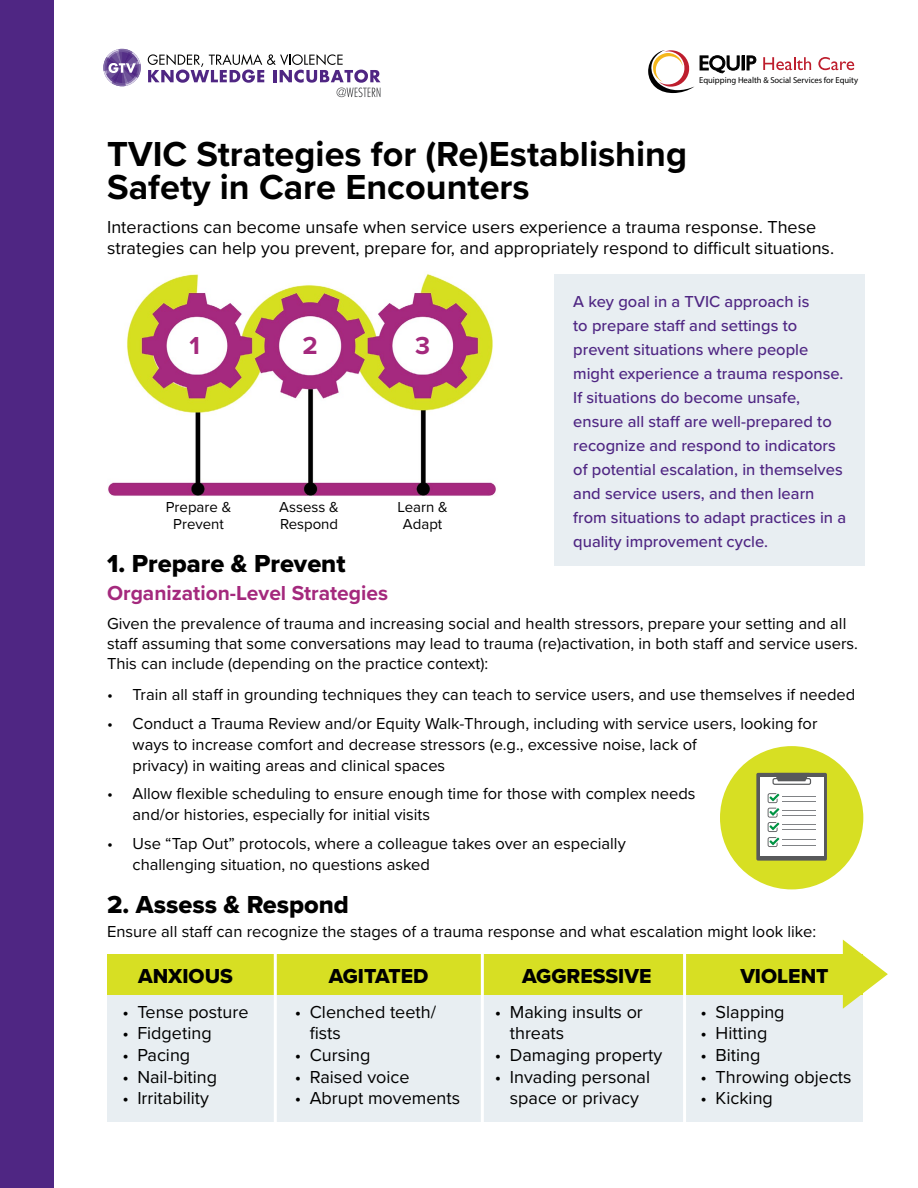
<style>
.page{position:relative;width:918px;height:1188px;background:#fff}
.page>*{position:absolute;margin:0;border:0;box-sizing:border-box;transform-origin:0 0}
.t1{font:700 36px/33px "Proxima Nova";color:#000}
.t2{font:25.5px "Proxima Nova Extrabld";color:#000}
.t3{font:700 25.5px "Proxima Nova";color:#a4297d}
.t4{font:21px "Proxima Nova Extrabld";color:#000}
.t5{font:700 21px "Proxima Nova";color:#a4297d}
.t6{font:18px/21.6px "Proxima Nova";color:#000}
.t7{font:16.5px/21px "Proxima Nova";color:#000}
.t8{font:500 16.5px/24px "Proxima Nova";color:#4f2683}
.t9{font:15px/16.5px "Proxima Nova";color:#000;text-align:center}
.t10{font:8.7px "Gill Sans Std";letter-spacing:-.005em;color:#000}
</style>
<div class="page">
<div style="left:0;top:0;width:54px;height:1188px;background:#4f2683"></div>
<svg style="left:148px;top:54px;width:233px;height:43px"></svg>
<svg style="left:103px;top:48px;width:38px;height:39px"></svg>
<svg style="left:763px;top:57px;width:48px;height:13px"></svg>
<svg style="left:818px;top:57px;width:36px;height:13px"></svg>
<svg style="left:648px;top:50px;width:108px;height:43px"></svg>
<div style="left:554px;top:275px;width:311px;height:291px;background:#e8eef2"></div>
<div style="left:107px;top:994px;width:756px;height:128px;background:#e8eef2"></div>
<div style="left:107px;top:954px;width:756px;height:40px;background:#d7df23"></div>
<svg style="left:843px;top:940px;width:45px;height:69px"></svg>
<hr style="left:274px;top:943px;width:3px;height:184px;background:#fff">
<hr style="left:481px;top:943px;width:3px;height:181px;background:#fff">
<hr style="left:683px;top:943px;width:3px;height:184px;background:#fff">
<div style="left:720px;top:746px;width:143px;height:143px;background:#d7df23;border-radius:50%"></div>
<div style="left:756px;top:773px;width:71px;height:88px;background:#58595b;border-radius:2px"></div>
<div style="left:760px;top:777px;width:63px;height:79px;background:#fff"></div>
<hr style="left:782px;top:810px;width:34px;height:1px;background:#808285">
<hr style="left:782px;top:815px;width:34px;height:1px;background:#808285">
<hr style="left:782px;top:796px;width:34px;height:1px;background:#808285">
<hr style="left:782px;top:801px;width:34px;height:1px;background:#808285">
<hr style="left:782px;top:824px;width:34px;height:1px;background:#808285">
<hr style="left:782px;top:829px;width:34px;height:1px;background:#808285">
<hr style="left:782px;top:840px;width:34px;height:1px;background:#808285">
<hr style="left:782px;top:845px;width:34px;height:1px;background:#808285">
<svg style="left:768px;top:793px;width:11px;height:54px"></svg>
<svg style="left:776px;top:777px;width:32px;height:4px"></svg>
<div style="left:772px;top:778px;width:39px;height:7px;border:1px solid #58595b;border-radius:2px"></div>
<img style="left:108px;top:274px;width:388px;height:222px">
<p class="t10" style="left:699px;top:75px;width:160px">Equipping Health &amp; Social Services for Equity</p>
<h1 class="t1" style="left:107px;top:137px;width:582px">TVIC Strategies for (Re)Establishing<br>Safety in Care Encounters</h1>
<p class="t6" style="left:107px;top:215px;width:729px">Interactions can become unsafe when service users experience a trauma response. These strategies can help you prevent, prepare for, and appropriately respond to difficult situations.</p>
<h2 class="t3" style="left:189px;top:327px;width:12px">1</h2>
<h2 class="t3" style="left:303px;top:327px;width:17px">2</h2>
<h2 class="t3" style="left:415px;top:327px;width:16px">3</h2>
<p class="t9" style="left:166px;top:499px;width:67px">Prepare &amp;<br>Prevent</p>
<p class="t9" style="left:279px;top:499px;width:61px;text-align:left">Assess &amp;<br>Respond</p>
<p class="t9" style="left:397px;top:499px;width:52px">Learn &amp;<br>Adapt</p>
<p class="t8" style="left:573px;top:290px;width:274px">A key goal in a TVIC approach is<br>to prepare staff and settings to prevent situations where people might experience a trauma response.<br>If situations do become unsafe, ensure all staff are well-prepared to recognize and respond to indicators of potential escalation, in themselves and service users, and then learn from situations to adapt practices in a quality improvement cycle.</p>
<h2 class="t2" style="left:107px;top:545px;width:240px">1. Prepare &amp; Prevent</h2>
<p class="t5" style="left:107px;top:578px;width:282px">Organization-Level Strategies</p>
<p class="t7" style="left:107px;top:613px;width:752px;line-height:19.8px">Given the prevalence of trauma and increasing social and health stressors, prepare your setting and all staff assuming that some conversations may lead to trauma (re)activation, in both staff and service users.<br>This can include (depending on the practice context):</p>
<p class="t7" style="left:107px;top:684px;width:750px">• Train all staff in grounding techniques they can teach to service users, and use themselves if needed</p>
<p class="t7" style="left:133px;top:712px;width:686px;text-indent:-25px">• Conduct a Trauma Review and/or Equity Walk-Through, including with service users, looking for ways to increase comfort and decrease stressors (e.g., excessive noise, lack of<br>privacy) in waiting areas and clinical spaces</p>
<p class="t7" style="left:133px;top:783px;width:565px;text-indent:-25px">• Allow flexible scheduling to ensure enough time for those with complex needs and/or histories, especially for initial visits</p>
<p class="t7" style="left:133px;top:832px;width:495px;text-indent:-25px">• Use “Tap Out” protocols, where a colleague takes over an especially challenging situation, no questions asked</p>
<h2 class="t2" style="left:107px;top:885px;width:243px">2. Assess &amp; Respond</h2>
<p class="t7" style="left:107px;top:920px;width:711px">Ensure all staff can recognize the stages of a trauma response and what escalation might look like:</p>
<p class="t4" style="left:138px;top:960px;width:96px">ANXIOUS</p>
<p class="t6" style="left:122px;top:1000px;width:128px">• Tense posture</p>
<p class="t6" style="left:122px;top:1022px;width:91px">• Fidgeting</p>
<p class="t6" style="left:122px;top:1043px;width:69px">• Pacing</p>
<p class="t6" style="left:122px;top:1065px;width:96px">• Nail-biting</p>
<p class="t6" style="left:122px;top:1087px;width:88px">• Irritability</p>
<p class="t4" style="left:329px;top:960px;width:101px">AGITATED</p>
<p class="t6" style="left:310px;top:1000px;width:128px;text-indent:-15px">• Clenched teeth/ fists</p>
<p class="t6" style="left:295px;top:1043px;width:77px">• Cursing</p>
<p class="t6" style="left:295px;top:1065px;width:116px">• Raised voice</p>
<p class="t6" style="left:295px;top:1087px;width:167px">• Abrupt movements</p>
<p class="t4" style="left:522px;top:960px;width:131px">AGGRESSIVE</p>
<p class="t6" style="left:510px;top:1000px;width:135px;text-indent:-15px">• Making insults or threats</p>
<p class="t6" style="left:495px;top:1043px;width:169px">• Damaging property</p>
<p class="t6" style="left:495px;top:1065px;width:157px;text-align:center">• Invading personal space or privacy</p>
<p class="t4" style="left:740px;top:960px;width:90px">VIOLENT</p>
<p class="t6" style="left:701px;top:1000px;width:86px">• Slapping</p>
<p class="t6" style="left:701px;top:1022px;width:68px">• Hitting</p>
<p class="t6" style="left:701px;top:1043px;width:61px">• Biting</p>
<p class="t6" style="left:701px;top:1065px;width:152px">• Throwing objects</p>
<p class="t6" style="left:701px;top:1087px;width:74px">• Kicking</p>
</div>
